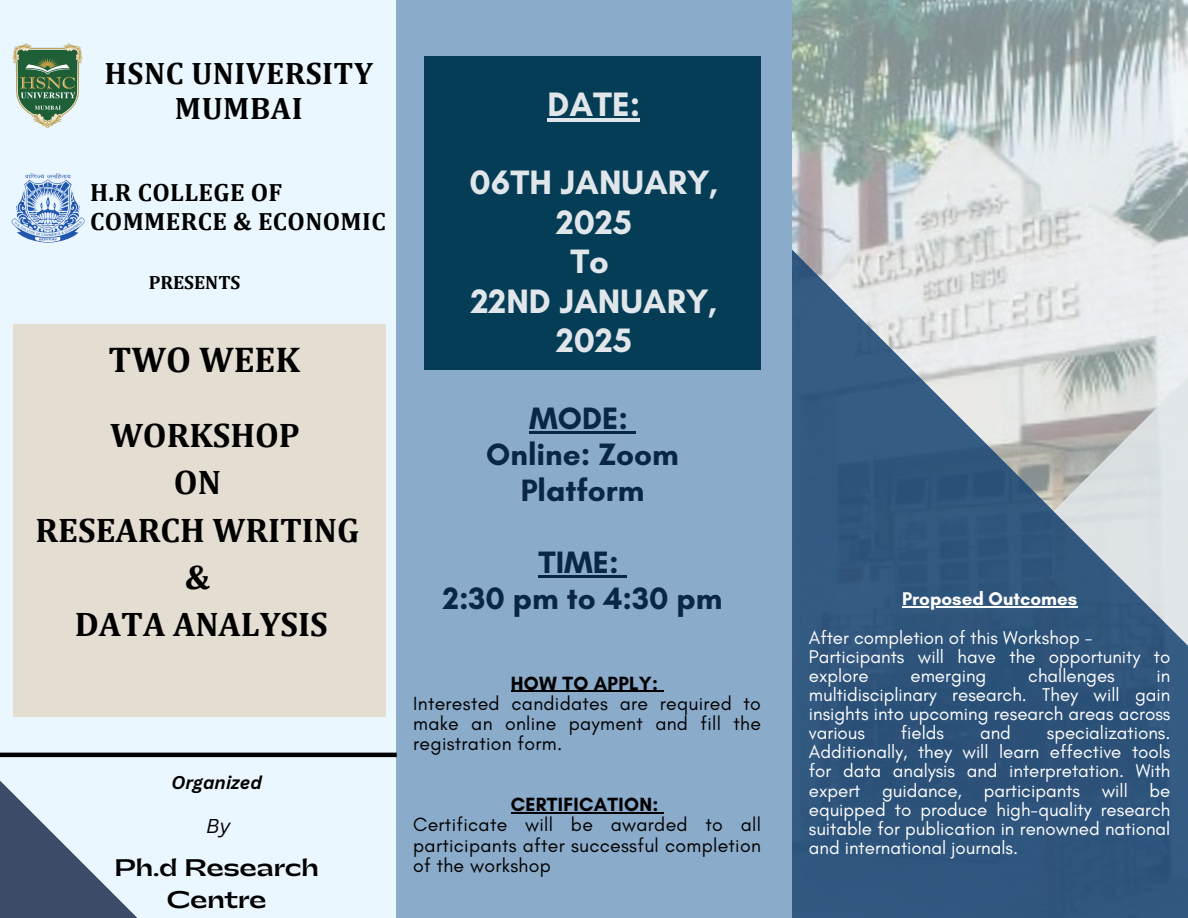
<style>
.page{position:relative;width:1188px;height:918px;background:#ebf7ff}
.page>*{position:absolute;margin:0;border:0;box-sizing:border-box;transform-origin:0 0}
.t1{font:700 36px "Cambria";color:#000}
.t2{font:700 34.5px/39.3px "Glacial Indifference";color:#e0e6e9;text-align:center}
.t3{font:700 34.35px/47.4px "Cambria";color:#000;text-align:center}
.t4{font:700 31.5px/36px "Glacial Indifference";color:#0a2647;text-align:center}
.t5{font:700 31.2px/35.8px "Cambria";letter-spacing:.015em;color:#000;text-align:center}
.t6{font:700 25.05px/28.8px "Cambria";letter-spacing:.015em;color:#000}
.t7{font:700 22.5px "Gatwick";color:#000}
.t8{font:19.5px/20.2px "Glacial Indifference";letter-spacing:.015em;color:#000;text-align:justify}
.t9{font:700 19.5px "Glacial Indifference";letter-spacing:.015em;color:#000}
.t10{font:italic 19.5px "Canva Sans";color:#000}
.t11{font:700 19.2px "Cambria";color:#000}
.t12{font:18.75px/19.2px "Glacial Indifference";color:#fff;text-align:justify}
.t13{font:700 18.75px "Glacial Indifference";color:#fff}
.t14{font:italic 700 18px "Canva Sans";color:#000}
</style>
<div class="page">
<img style="left:792px;top:0;width:396px;height:225px">
<svg style="left:792px;top:225px;width:396px;height:693px;background:#597795"></svg>
<svg style="left:0;top:752px;width:206px;height:166px"></svg>
<div style="left:396px;top:0;width:396px;height:918px;background:#8aabca"></div>
<svg style="left:1053px;top:339px;width:135px;height:347px;background:#9faeba"></svg>
<div style="left:424px;top:56px;width:337px;height:313px;background:#053d57"></div>
<hr style="left:902px;top:606px;width:175px;height:2px;background:#fff">
<div style="left:13px;top:324px;width:373px;height:393px;background:#e4ddd2"></div>
<hr style="left:0;top:753px;width:397px;height:4px;background:#000">
<img style="left:13px;top:44px;width:70px;height:83px">
<img style="left:11px;top:173px;width:74px;height:70px">
<hr style="left:529px;top:432px;width:99px;height:2px;background:#0a2647">
<svg style="left:628px;top:432px;width:8px;height:2px"></svg>
<hr style="left:538px;top:576px;width:81px;height:2px;background:#0a2647">
<svg style="left:619px;top:576px;width:8px;height:2px"></svg>
<hr style="left:548px;top:118px;width:92px;height:3px;background:#e0e6e9">
<hr style="left:511px;top:691px;width:148px;height:1px;background:#000">
<hr style="left:511px;top:812px;width:148px;height:1px;background:#000">
<p class="t5" style="left:105px;top:54px;width:270px">HSNC UNIVERSITY<br>MUMBAI</p>
<p class="t6" style="left:90px;top:178px;width:297px">H.R COLLEGE OF<br>COMMERCE &amp; ECONOMIC</p>
<p class="t11" style="left:149px;top:271px;width:93px">PRESENTS</p>
<p class="t1" style="left:109px;top:337px;width:193px">TWO WEEK</p>
<h4 class="t3" style="left:36px;top:411px;width:325px">WORKSHOP<br>ON<br>RESEARCH WRITING &amp;<br>DATA ANALYSIS</h4>
<p class="t2" style="left:548px;top:84px;width:94px">DATE:</p>
<p class="t2" style="left:470px;top:163px;width:250px">06TH JANUARY,<br>2025<br>To<br>22ND JANUARY,<br>2025</p>
<p class="t4" style="left:486px;top:400px;width:194px">MODE:<br>Online: Zoom<br>Platform</p>
<p class="t4" style="left:443px;top:544px;width:281px">TIME:<br>2:30 pm to 4:30 pm</p>
<h3 class="t9" style="left:511px;top:671px;width:149px">HOW TO APPLY:</h3>
<p class="t8" style="left:413px;top:693px;width:349px">Interested candidates are required to make an online payment and fill the registration form.</p>
<p class="t14" style="left:171px;top:770px;width:92px">Organized</p>
<h1 class="t10" style="left:206px;top:812px;width:26px">By</h1>
<h5 class="t9" style="left:511px;top:792px;width:149px">CERTIFICATION:</h5>
<p class="t8" style="left:413px;top:814px;width:349px">Certificate will be awarded to all participants after successful completion</p>
<p class="t7" style="left:114px;top:857px;width:206px">Ph.d Research</p>
<p class="t8" style="left:413px;top:855px;width:139px">of the workshop</p>
<p class="t7" style="left:167px;top:888px;width:101px">Centre</p>
<h1 class="t13" style="left:902px;top:587px;width:177px">Proposed Outcomes</h1>
<h2 class="t12" style="left:809px;top:627px;width:285px">After completion of this Workshop -</h2>
<h4 class="t12" style="left:809px;top:647px;width:363px">Participants will have the opportunity to explore</h4>
<h4 class="t12" style="left:910px;top:666px;width:77px">emerging</h4>
<h4 class="t12" style="left:1028px;top:666px;width:88px">challenges</h4>
<h4 class="t12" style="left:809px;top:666px;width:363px;text-indent:348px">in multidisciplinary research. They will gain insights into upcoming research areas across various</h4>
<h4 class="t12" style="left:809px;top:723px;width:363px;text-indent:238px">specializations.<br>Additionally, they will learn effective tools for data analysis and interpretation. With expert guidance, participants will be equipped to produce high-quality research suitable for publication in renowned national and international journals.</h4>
<h4 class="t12" style="left:901px;top:723px;width:45px">fields</h4>
<h4 class="t12" style="left:980px;top:723px;width:32px">and</h4>
</div>
